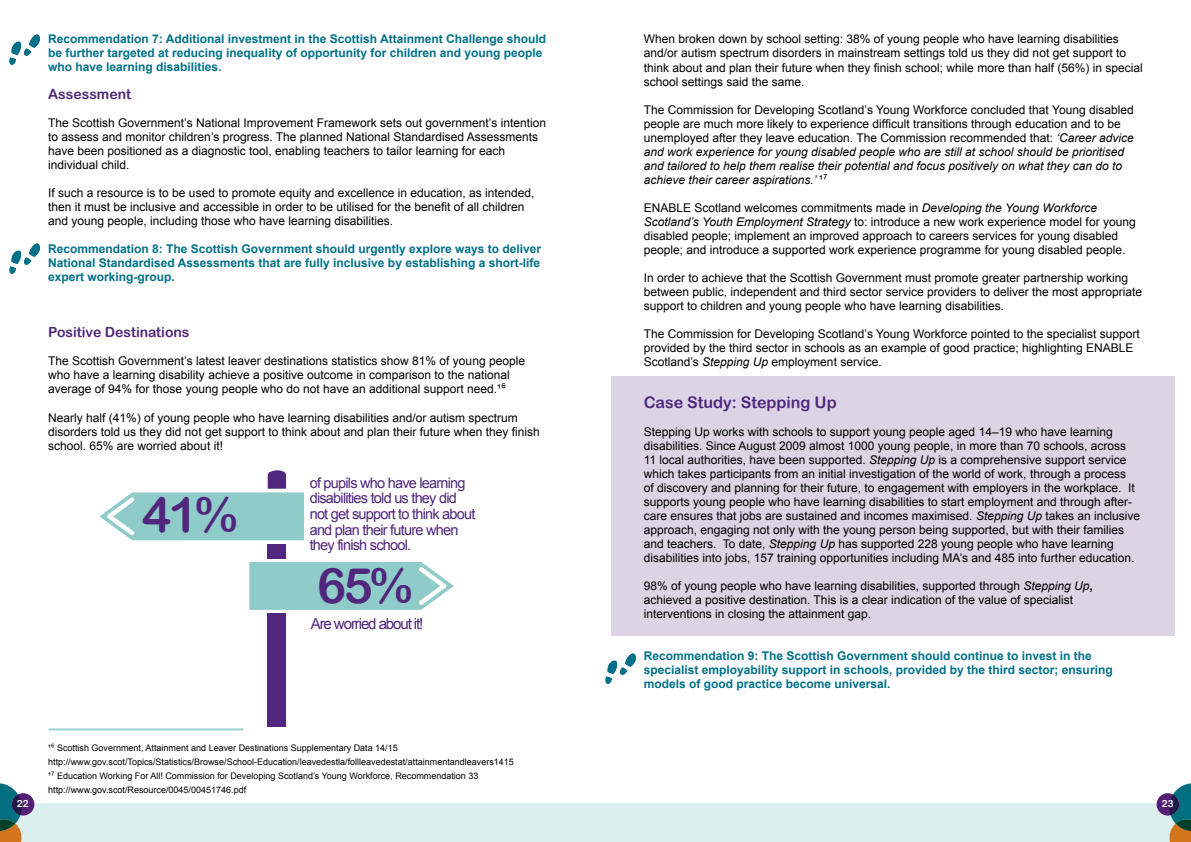
<style>
.page{position:relative;width:1191px;height:842px;background:#fff}
.page>*{position:absolute;margin:0;border:0;box-sizing:border-box;transform-origin:0 0}
.t1{font:48.9px "Arial Rounded MT Bold";color:#51267d}
.t2{font:16px "Arial Rounded MT Bold";color:#4f287c}
.t3{font:15.1px "Arial";letter-spacing:-.075em;color:#51267d}
.t4{font:14.5px/15.5px "Arial";letter-spacing:-.055em;color:#51267d}
.t5{font:14px "Arial Rounded MT Bold";color:#4f287c}
.t6{font:12px/14px "Arial";color:#000}
.t7{font:700 12px/14px "Arial";color:#007188}
.t8{font:9.8px "Arial Rounded MT Bold";color:#fff}
.t9{font:9px/14px "Arial";color:#000}
.s1{font-family:"Helvetica Neue"}
.s2{font-style:italic}
.s3{font-weight:700}
</style>
<div class="page">
<div style="left:611px;top:376px;width:564px;height:260px;background:#dcd4e5"></div>
<div style="left:0;top:803px;width:595px;height:39px;background:#dceeed"></div>
<div style="left:12px;top:793px;width:22px;height:22px;background:#551f75;border-radius:50%"></div>
<svg style="left:0;top:783px;width:23px;height:59px"></svg>
<div style="left:595px;top:803px;width:596px;height:39px;background:#dceeed"></div>
<div style="left:1156px;top:793px;width:23px;height:22px;background:#551f75;border-radius:50%"></div>
<svg style="left:1168px;top:783px;width:23px;height:59px"></svg>
<img style="left:9px;top:34px;width:31px;height:30px">
<img style="left:9px;top:244px;width:31px;height:30px">
<img style="left:605px;top:653px;width:30px;height:30px">
<div style="left:268px;top:613px;width:18px;height:114px;background:#51267d"></div>
<svg style="left:100px;top:470px;width:204px;height:70px"></svg>
<div style="left:268px;top:544px;width:18px;height:14px;background:#51267d"></div>
<svg style="left:249px;top:562px;width:204px;height:48px;background:#9ad0ce"></svg>
<hr style="left:49px;top:728px;width:194px;height:2px;background:#9dd3cf">
<p class="t7" style="left:48px;top:32px;width:499px">Recommendation 7: Additional investment in the Scottish Attainment Challenge should be further targeted at reducing inequality of opportunity for children and young people who have learning disabilities.</p>
<p class="t5" style="left:48px;top:86px;width:84px">Assessment</p>
<p class="t6" style="left:48px;top:116px;width:499px">The Scottish Government’s National Improvement Framework sets out government’s intention to assess and monitor children’s progress. The planned National Standardised Assessments have been positioned as a diagnostic tool, enabling teachers to tailor learning for each individual child.</p>
<p class="t6" style="left:48px;top:186px;width:488px">If such a resource is to be used to promote equity and excellence in education, as intended, then it must be inclusive and accessible in order to be utilised for the benefit of all children and young people, including those who have learning disabilities.</p>
<p class="t7" style="left:48px;top:242px;width:494px;text-align:justify">Recommendation 8: The Scottish Government should urgently explore ways to deliver National Standardised Assessments that are fully inclusive by establishing a short-life expert working-group.</p>
<p class="t5" style="left:48px;top:324px;width:143px">Positive Destinations</p>
<p class="t6" style="left:48px;top:354px;width:478px">The Scottish Government’s latest leaver destinations statistics show 81% of young people who have a learning disability achieve a positive outcome in comparison to the national average of 94% for those young people who do not have an additional support need.¹<span class="s1">⁶</span></p>
<p class="t6" style="left:48px;top:410px;width:493px;line-height:14.4px">Nearly half (41%) of young people who have learning disabilities and/or autism spectrum disorders told us they did not get support to think about and plan their future when they finish school. 65% are worried about it!</p>
<h1 class="t1" style="left:142px;top:486px;width:97px">41%</h1>
<p class="t4" style="left:310px;top:475px;width:167px">of pupils who have learning disabilities told us they did not get support to think about and plan their future when they finish school.</p>
<h1 class="t1" style="left:317px;top:557px;width:97px">65%</h1>
<p class="t3" style="left:311px;top:614px;width:114px">Are worried about it!</p>
<p class="t9" style="left:48px;top:741px;width:467px">¹<span class="s1">⁶</span> Scottish Government, Attainment and Leaver Destinations Supplementary Data 14/15 http://www.gov.scot/Topics/Statistics/Browse/School-Education/leavedestla/follleavedestat/attainmentandleavers1415<br>¹<span class="s1">⁷</span> Education Working For All! Commission for Developing Scotland’s Young Workforce, Recommendation 33 http://www.gov.scot/Resource/0045/00451746.pdf</p>
<p class="t6" style="left:643px;top:31px;width:500px;line-height:14.4px">When broken down by school setting: 38% of young people who have learning disabilities and/or autism spectrum disorders in mainstream settings told us they did not get support to think about and plan their future when they finish school; while more than half (56%) in special school settings said the same.</p>
<p class="t6" style="left:643px;top:103px;width:492px">The Commission for Developing Scotland’s Young Workforce concluded that Young disabled people are much more likely to experience difficult transitions through education and to be unemployed after they leave education. The Commission recommended that: <span class="s2">‘Career advice and work experience for young disabled people who are still at school should be prioritised and tailored to help them realise their potential and focus positively on what they can do to achieve their career aspirations.’</span> ¹<span class="s1">⁷</span></p>
<p class="t6" style="left:643px;top:201px;width:493px">ENABLE Scotland welcomes commitments made in <span class="s2">Developing the Young Workforce Scotland’s Youth Employment Strategy</span> to: introduce a new work experience model for young disabled people; implement an improved approach to careers services for young disabled people; and introduce a supported work experience programme for young disabled people.</p>
<p class="t6" style="left:643px;top:271px;width:500px">In order to achieve that the Scottish Government must promote greater partnership working between public, independent and third sector service providers to deliver the most appropriate support to children and young people who have learning disabilities.</p>
<p class="t6" style="left:643px;top:327px;width:497px">The Commission for Developing Scotland’s Young Workforce pointed to the specialist support provided by the third sector in schools as an example of good practice; highlighting ENABLE<br>Scotland’s <span class="s2">Stepping Up</span> employment service.</p>
<h2 class="t2" style="left:643px;top:393px;width:195px">Case Study: Stepping Up</h2>
<p class="t6" style="left:643px;top:425px;width:498px">Stepping Up works with schools to support young people aged 14–19 who have learning disabilities. Since August 2009 almost 1000 young people, in more than 70 schools, across 11 local authorities, have been supported. <span class="s2">Stepping Up</span> is a comprehensive support service which takes participants from an initial investigation of the world of work, through a process<br>of discovery and planning for their future, to engagement with employers in the workplace. It supports young people who have learning disabilities to start employment and through after&shy;care ensures that jobs are sustained and incomes maximised. <span class="s2">Stepping Up</span> takes an inclusive approach, engaging not only with the young person being supported, but with their families and teachers. To date, <span class="s2">Stepping Up</span> has supported 228 young people who have learning disabilities into jobs, 157 training opportunities including MA’s and 485 into further education.</p>
<p class="t6" style="left:643px;top:579px;width:450px">98% of young people who have learning disabilities, supported through <span class="s2">Stepping Up</span><span class="s3">, </span>achieved a positive destination. This is a clear indication of the value of specialist interventions in closing the attainment gap.</p>
<p class="t7" style="left:643px;top:650px;width:470px">Recommendation 9: The Scottish Government should continue to invest in the specialist employability support in schools, provided by the third sector; ensuring models of good practice become universal.</p>
<p class="t8" style="left:17px;top:798px;width:13px">22</p>
<p class="t8" style="left:1161px;top:798px;width:13px">23</p>
</div>
